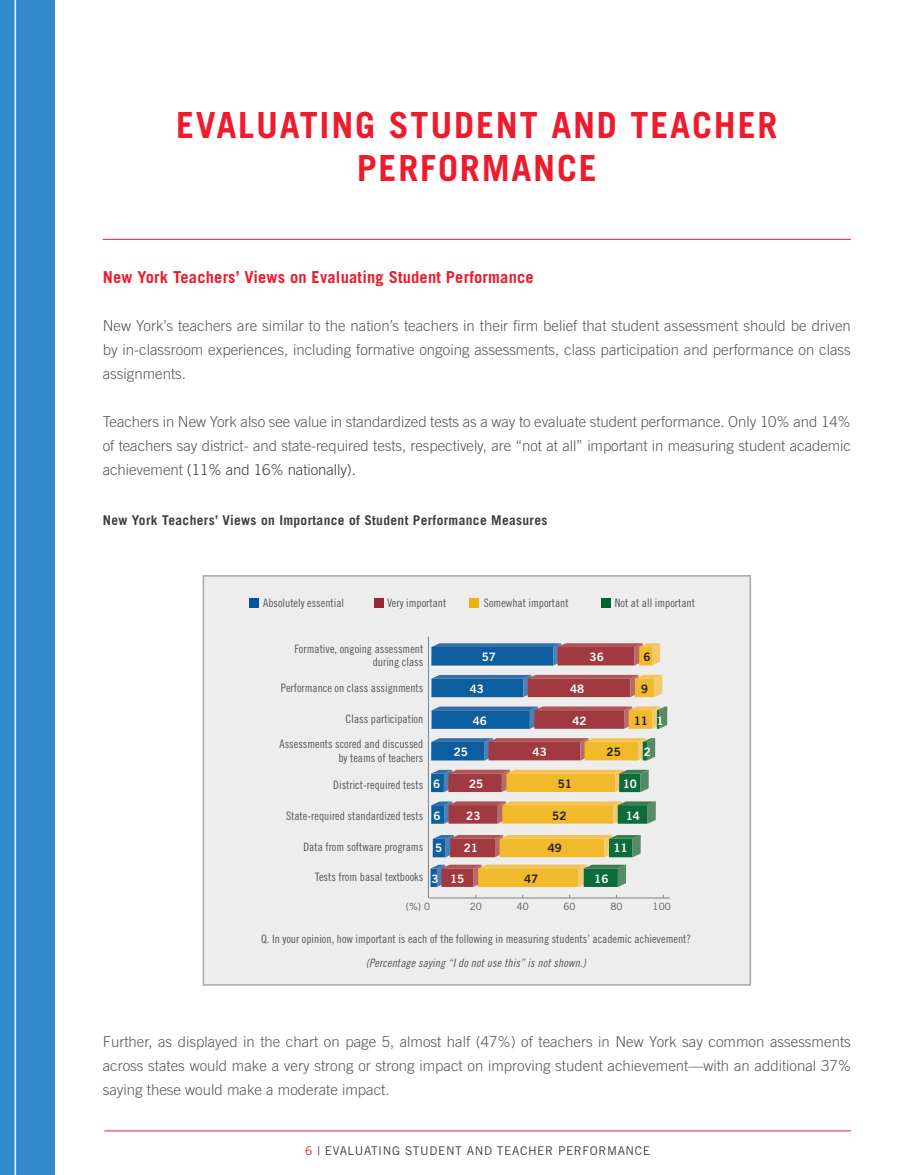
<style>
.page{position:relative;width:905px;height:1175px;background:#fff}
.page>*{position:absolute;margin:0;border:0;box-sizing:border-box;transform-origin:0 0}
.tittle{font:700 36px/43.2px "Trade Gothic";letter-spacing:.05em;color:#ee1b2d;text-align:center}
.intro{font:700 16.5px "Trade Gothic";letter-spacing:.01em;color:#ee1b2d}
.body{font:300 15px/24px "Trade Gothic";color:#57585a;text-align:justify}
.chart_head{font:700 13.5px "Trade Gothic";letter-spacing:.025em;color:#403d3d}
.footer{font:12px "Trade Gothic";letter-spacing:.05em;color:#403d3d}
.t1{font:11.7px/13.4px "Trade Gothic Cond Eighteen";color:#57585a;text-align:right}
.t2{font:11.7px "Trade Gothic Bold Two";color:#fff}
.t3{font:11.7px "Trade Gothic Bold Two";color:#231f20}
.t4{font:10.05px "Trade Gothic";color:#57585a}
.s1{color:#403d3d}
.s2{font-family:"Trade Gothic LT Cond Eighteen Obl"}
.s3{color:#ee1b2d}
</style>
<div class="page">
<hr style="left:104px;top:1130px;width:746px;height:1px;background:#ee1b2d">
<div style="left:0;top:0;width:54px;height:1174px;background:#348bcb"></div>
<hr style="left:15px;top:0;width:1px;height:1174px;background:#fff">
<hr style="left:103px;top:239px;width:747px;height:1px;background:#ee1b2d">
<div style="left:203px;top:576px;width:547px;height:409px;background:#ededee"></div>
<div style="left:373px;top:597px;width:10px;height:10px;background:#992836"></div>
<div style="left:249px;top:597px;width:10px;height:10px;background:#015598"></div>
<div style="left:600px;top:597px;width:10px;height:10px;background:#00622f"></div>
<div style="left:469px;top:597px;width:10px;height:10px;background:#efb310"></div>
<svg style="left:431px;top:643px;width:229px;height:22px;background:#5f617b"></svg>
<svg style="left:431px;top:675px;width:231px;height:22px;background:#735f6e"></svg>
<svg style="left:431px;top:706px;width:236px;height:23px;background:#726774"></svg>
<svg style="left:431px;top:738px;width:224px;height:22px;background:#916f5e"></svg>
<svg style="left:431px;top:769px;width:217px;height:23px;background:#b5904e"></svg>
<svg style="left:431px;top:801px;width:224px;height:22px;background:#af8f4a"></svg>
<svg style="left:433px;top:835px;width:207px;height:22px;background:#b18f49"></svg>
<svg style="left:430px;top:864px;width:196px;height:23px;background:#af964c"></svg>
<hr style="left:429px;top:897px;width:241px;height:1px;background:#808285">
<hr style="left:428px;top:636px;width:1px;height:262px;background:#808285">
<div style="left:203px;top:575px;width:548px;height:410px;border:2px solid #aaa9a9"></div>
<p class="tittle" style="left:176px;top:103px;width:603px">EVALUATING STUDENT AND TEACHER<br>PERFORMANCE</p>
<p class="intro" style="left:103px;top:267px;width:432px">New York Teachers’ Views on Evaluating Student Performance</p>
<p class="body" style="left:103px;top:314px;width:749px">New York’s teachers are similar to the nation’s teachers in their firm belief that student assessment should be driven by in-classroom experiences, including formative ongoing assessments, class participation and performance on class assignments.</p>
<p class="body" style="left:103px;top:410px;width:749px">Teachers in New York also see value in standardized tests as a way to evaluate student performance. Only 10% and 14% of teachers say district- and state-required tests, respectively, are “not at all” important in measuring student academic achievement <span class="s1">(11% and 16% nationally).</span></p>
<p class="chart_head" style="left:103px;top:512px;width:446px">New York Teachers’ Views on Importance of Student Performance Measures</p>
<p class="t1" style="left:263px;top:596px;width:82px">Absolutely essential</p>
<p class="t1" style="left:387px;top:596px;width:61px">Very important</p>
<p class="t1" style="left:484px;top:596px;width:86px">Somewhat important</p>
<p class="t1" style="left:614px;top:596px;width:82px">Not at all important</p>
<p class="t1" style="left:294px;top:642px;width:130px">Formative, ongoing assessment during class</p>
<p class="t1" style="left:281px;top:681px;width:144px">Performance on class assignments</p>
<p class="t1" style="left:345px;top:712px;width:79px">Class participation</p>
<p class="t1" style="left:279px;top:737px;width:145px">Assessments scored and discussed by teams of teachers</p>
<p class="t1" style="left:333px;top:778px;width:91px">District-required tests</p>
<p class="t1" style="left:286px;top:809px;width:139px">State-required standardized tests</p>
<p class="t1" style="left:303px;top:839px;width:121px">Data from software programs</p>
<p class="t1" style="left:315px;top:870px;width:110px">Tests from basal textbooks</p>
<p class="t2" style="left:433px;top:776px;width:9px">6</p>
<p class="t2" style="left:433px;top:808px;width:9px">6</p>
<p class="t2" style="left:435px;top:841px;width:9px">5</p>
<p class="t2" style="left:431px;top:871px;width:9px">3</p>
<p class="t2" style="left:482px;top:649px;width:16px">57</p>
<p class="t2" style="left:469px;top:681px;width:16px">43</p>
<p class="t2" style="left:473px;top:713px;width:16px">46</p>
<p class="t2" style="left:453px;top:744px;width:16px">25</p>
<p class="t2" style="left:469px;top:776px;width:16px">25</p>
<p class="t2" style="left:466px;top:808px;width:16px">23</p>
<p class="t2" style="left:463px;top:841px;width:16px">21</p>
<p class="t2" style="left:450px;top:871px;width:16px">15</p>
<p class="t2" style="left:532px;top:744px;width:16px">43</p>
<p class="t2" style="left:589px;top:649px;width:16px">36</p>
<p class="t3" style="left:643px;top:649px;width:9px">6</p>
<p class="t3" style="left:641px;top:681px;width:9px">9</p>
<p class="t3" style="left:634px;top:713px;width:16px">11</p>
<p class="t2" style="left:570px;top:681px;width:16px">48</p>
<p class="t2" style="left:572px;top:713px;width:16px">42</p>
<p class="t2" style="left:656px;top:713px;width:9px">1</p>
<p class="t3" style="left:558px;top:776px;width:16px">51</p>
<p class="t3" style="left:606px;top:744px;width:16px">25</p>
<p class="t2" style="left:643px;top:744px;width:9px">2</p>
<p class="t2" style="left:622px;top:776px;width:16px">10</p>
<p class="t3" style="left:552px;top:808px;width:16px">52</p>
<p class="t3" style="left:548px;top:841px;width:16px">49</p>
<p class="t2" style="left:625px;top:808px;width:16px">14</p>
<p class="t2" style="left:613px;top:841px;width:16px">11</p>
<p class="t3" style="left:524px;top:871px;width:16px">47</p>
<p class="t2" style="left:594px;top:871px;width:16px">16</p>
<p class="t4" style="left:406px;top:900px;width:26px">(%) 0</p>
<p class="t4" style="left:470px;top:900px;width:14px">20</p>
<p class="t4" style="left:516px;top:900px;width:14px">40</p>
<p class="t4" style="left:563px;top:900px;width:14px">60</p>
<p class="t4" style="left:610px;top:900px;width:14px">80</p>
<p class="t4" style="left:652px;top:900px;width:20px">100</p>
<p class="t1" style="left:261px;top:927px;width:431px;line-height:23.9px;text-align:center">Q. In your opinion, how important is each of the following in measuring students’ academic achievement? <span class="s2">(Percentage saying “I do not use this” is not shown.)</span></p>
<p class="body" style="left:103px;top:1029px;width:749px">Further, as displayed in the chart on page 5, almost half (47%) of teachers in New York say common assessments across states would make a very strong or strong impact on improving student achievement—with an additional 37% saying these would make a moderate impact.</p>
<p class="footer" style="left:305px;top:1143px;width:346px"><span class="s3">6</span> | EVALUATING STUDENT AND TEACHER PERFORMANCE</p>
</div>
